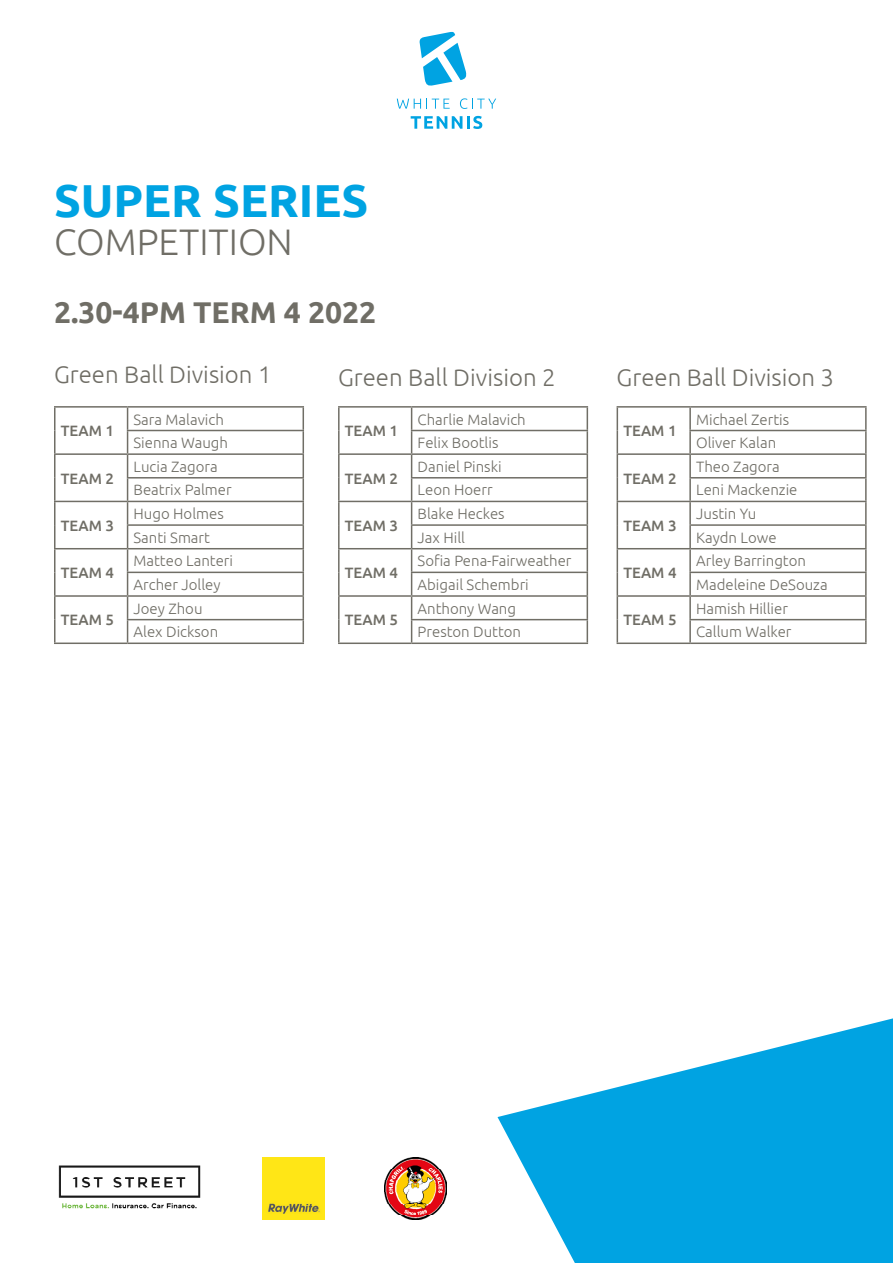
<style>
.page{position:relative;width:893px;height:1263px;background:#fff}
.page>*{position:absolute;margin:0;border:0;box-sizing:border-box;transform-origin:0 0}
.t1{font:700 46.2px "Ubuntu";color:#00a3e2}
.t2{font:300 36.9px "Ubuntu";color:#706e66}
.t3{font:700 30px "Ubuntu";color:#706e66}
.t4{font:300 24px "Ubuntu";color:#706e66}
.t5{font:300 15px "Ubuntu";color:#706e66}
.t6{font:500 15px "Ubuntu";color:#706e66}
</style>
<div class="page">
<svg style="left:497px;top:1018px;width:396px;height:245px;fill:#00a3e2"></svg>
<img style="left:385px;top:1157px;width:62px;height:62px">
<img style="left:262px;top:1157px;width:62px;height:62px">
<img style="left:58px;top:1165px;width:143px;height:44px">
<svg style="left:411px;top:116px;width:71px;height:13px"></svg>
<svg style="left:397px;top:99px;width:53px;height:10px"></svg>
<svg style="left:460px;top:98px;width:36px;height:11px"></svg>
<svg style="left:419px;top:31px;width:48px;height:55px"></svg>
<hr style="left:338px;top:406px;width:74px;height:2px;background:#706e66">
<hr style="left:338px;top:408px;width:2px;height:22px;background:#706e66">
<hr style="left:412px;top:406px;width:176px;height:2px;background:#706e66">
<hr style="left:338px;top:430px;width:2px;height:23px;background:#706e66">
<hr style="left:411px;top:430px;width:177px;height:1px;background:#706e66">
<hr style="left:338px;top:453px;width:74px;height:2px;background:#706e66">
<hr style="left:338px;top:455px;width:2px;height:23px;background:#706e66">
<hr style="left:412px;top:453px;width:176px;height:2px;background:#706e66">
<hr style="left:338px;top:478px;width:2px;height:23px;background:#706e66">
<hr style="left:411px;top:477px;width:177px;height:1px;background:#706e66">
<hr style="left:338px;top:501px;width:74px;height:1px;background:#706e66">
<hr style="left:338px;top:502px;width:2px;height:23px;background:#706e66">
<hr style="left:412px;top:501px;width:176px;height:1px;background:#706e66">
<hr style="left:338px;top:525px;width:2px;height:23px;background:#706e66">
<hr style="left:411px;top:524px;width:177px;height:2px;background:#706e66">
<hr style="left:338px;top:548px;width:74px;height:1px;background:#706e66">
<hr style="left:338px;top:549px;width:2px;height:23px;background:#706e66">
<hr style="left:412px;top:548px;width:176px;height:1px;background:#706e66">
<hr style="left:338px;top:572px;width:2px;height:23px;background:#706e66">
<hr style="left:411px;top:572px;width:177px;height:1px;background:#706e66">
<hr style="left:338px;top:595px;width:74px;height:2px;background:#706e66">
<hr style="left:338px;top:597px;width:2px;height:23px;background:#706e66">
<hr style="left:412px;top:595px;width:176px;height:2px;background:#706e66">
<hr style="left:338px;top:620px;width:2px;height:22px;background:#706e66">
<hr style="left:411px;top:619px;width:177px;height:1px;background:#706e66">
<svg style="left:411px;top:408px;width:1px;height:234px"></svg>
<svg style="left:587px;top:408px;width:1px;height:234px"></svg>
<hr style="left:338px;top:642px;width:74px;height:2px;background:#706e66">
<hr style="left:412px;top:642px;width:176px;height:2px;background:#706e66">
<hr style="left:617px;top:406px;width:73px;height:2px;background:#706e66">
<hr style="left:690px;top:406px;width:177px;height:2px;background:#706e66">
<hr style="left:689px;top:408px;width:2px;height:22px;background:#706e66">
<hr style="left:865px;top:408px;width:2px;height:22px;background:#706e66">
<hr style="left:689px;top:430px;width:178px;height:1px;background:#706e66">
<hr style="left:689px;top:431px;width:2px;height:22px;background:#706e66">
<hr style="left:865px;top:431px;width:2px;height:22px;background:#706e66">
<hr style="left:617px;top:453px;width:73px;height:2px;background:#706e66">
<hr style="left:690px;top:453px;width:177px;height:2px;background:#706e66">
<hr style="left:689px;top:455px;width:2px;height:22px;background:#706e66">
<hr style="left:865px;top:455px;width:2px;height:22px;background:#706e66">
<hr style="left:689px;top:477px;width:178px;height:1px;background:#706e66">
<hr style="left:689px;top:478px;width:2px;height:23px;background:#706e66">
<hr style="left:865px;top:478px;width:2px;height:23px;background:#706e66">
<hr style="left:617px;top:501px;width:73px;height:1px;background:#706e66">
<hr style="left:690px;top:501px;width:177px;height:1px;background:#706e66">
<hr style="left:689px;top:502px;width:2px;height:22px;background:#706e66">
<hr style="left:865px;top:502px;width:2px;height:22px;background:#706e66">
<hr style="left:689px;top:524px;width:178px;height:2px;background:#706e66">
<hr style="left:689px;top:526px;width:2px;height:22px;background:#706e66">
<hr style="left:865px;top:526px;width:2px;height:22px;background:#706e66">
<hr style="left:617px;top:548px;width:73px;height:1px;background:#706e66">
<hr style="left:690px;top:548px;width:177px;height:1px;background:#706e66">
<hr style="left:689px;top:549px;width:2px;height:23px;background:#706e66">
<hr style="left:865px;top:549px;width:2px;height:23px;background:#706e66">
<hr style="left:689px;top:572px;width:178px;height:1px;background:#706e66">
<hr style="left:689px;top:573px;width:2px;height:22px;background:#706e66">
<hr style="left:865px;top:573px;width:2px;height:22px;background:#706e66">
<hr style="left:617px;top:595px;width:73px;height:2px;background:#706e66">
<hr style="left:690px;top:595px;width:177px;height:2px;background:#706e66">
<hr style="left:689px;top:597px;width:2px;height:22px;background:#706e66">
<hr style="left:865px;top:597px;width:2px;height:22px;background:#706e66">
<svg style="left:617px;top:408px;width:1px;height:234px"></svg>
<hr style="left:689px;top:619px;width:178px;height:1px;background:#706e66">
<hr style="left:689px;top:620px;width:2px;height:22px;background:#706e66">
<hr style="left:865px;top:620px;width:2px;height:22px;background:#706e66">
<hr style="left:617px;top:642px;width:73px;height:2px;background:#706e66">
<hr style="left:690px;top:642px;width:177px;height:2px;background:#706e66">
<hr style="left:54px;top:406px;width:74px;height:2px;background:#706e66">
<hr style="left:54px;top:408px;width:2px;height:22px;background:#706e66">
<hr style="left:128px;top:406px;width:176px;height:2px;background:#706e66">
<hr style="left:54px;top:430px;width:2px;height:23px;background:#706e66">
<hr style="left:127px;top:430px;width:177px;height:1px;background:#706e66">
<hr style="left:54px;top:453px;width:74px;height:2px;background:#706e66">
<hr style="left:54px;top:455px;width:2px;height:23px;background:#706e66">
<hr style="left:128px;top:453px;width:176px;height:2px;background:#706e66">
<hr style="left:54px;top:478px;width:2px;height:23px;background:#706e66">
<hr style="left:127px;top:477px;width:177px;height:1px;background:#706e66">
<hr style="left:54px;top:501px;width:74px;height:1px;background:#706e66">
<hr style="left:54px;top:502px;width:2px;height:23px;background:#706e66">
<hr style="left:128px;top:501px;width:176px;height:1px;background:#706e66">
<hr style="left:54px;top:525px;width:2px;height:23px;background:#706e66">
<hr style="left:127px;top:524px;width:177px;height:2px;background:#706e66">
<hr style="left:54px;top:548px;width:74px;height:1px;background:#706e66">
<hr style="left:54px;top:549px;width:2px;height:23px;background:#706e66">
<hr style="left:128px;top:548px;width:176px;height:1px;background:#706e66">
<hr style="left:54px;top:572px;width:2px;height:23px;background:#706e66">
<hr style="left:127px;top:572px;width:177px;height:1px;background:#706e66">
<hr style="left:54px;top:595px;width:74px;height:2px;background:#706e66">
<hr style="left:54px;top:597px;width:2px;height:23px;background:#706e66">
<hr style="left:128px;top:595px;width:176px;height:2px;background:#706e66">
<hr style="left:54px;top:620px;width:2px;height:22px;background:#706e66">
<hr style="left:127px;top:619px;width:177px;height:1px;background:#706e66">
<svg style="left:127px;top:408px;width:1px;height:234px"></svg>
<svg style="left:303px;top:408px;width:1px;height:234px"></svg>
<hr style="left:54px;top:642px;width:74px;height:2px;background:#706e66">
<hr style="left:128px;top:642px;width:176px;height:2px;background:#706e66">
<p class="t1" style="left:54px;top:173px;width:316px">SUPER SERIES</p>
<p class="t2" style="left:54px;top:220px;width:240px">COMPETITION</p>
<p class="t3" style="left:54px;top:294px;width:324px">2.30-4PM TERM 4 2022</p>
<p class="t4" style="left:54px;top:360px;width:219px">Green Ball Division 1</p>
<p class="t4" style="left:338px;top:363px;width:219px">Green Ball Division 2</p>
<p class="t4" style="left:617px;top:363px;width:219px">Green Ball Division 3</p>
<p class="t6" style="left:345px;top:421px;width:55px">TEAM 1</p>
<p class="t5" style="left:134px;top:410px;width:92px">Sara Malavich</p>
<p class="t5" style="left:134px;top:434px;width:96px">Sienna Waugh</p>
<p class="t5" style="left:418px;top:410px;width:110px">Charlie Malavich</p>
<p class="t5" style="left:418px;top:434px;width:82px">Felix Bootlis</p>
<p class="t5" style="left:696px;top:410px;width:95px">Michael Zertis</p>
<p class="t5" style="left:696px;top:434px;width:82px">Oliver Kalan</p>
<p class="t6" style="left:61px;top:421px;width:55px">TEAM 1</p>
<p class="t6" style="left:623px;top:421px;width:55px">TEAM 1</p>
<p class="t6" style="left:61px;top:469px;width:55px">TEAM 2</p>
<p class="t5" style="left:134px;top:457px;width:86px">Lucia Zagora</p>
<p class="t5" style="left:134px;top:481px;width:100px">Beatrix Palmer</p>
<p class="t6" style="left:345px;top:469px;width:55px">TEAM 2</p>
<p class="t5" style="left:418px;top:457px;width:86px">Daniel Pinski</p>
<p class="t5" style="left:418px;top:481px;width:76px">Leon Hoerr</p>
<p class="t6" style="left:623px;top:469px;width:55px">TEAM 2</p>
<p class="t5" style="left:696px;top:457px;width:85px">Theo Zagora</p>
<p class="t5" style="left:696px;top:481px;width:103px">Leni Mackenzie</p>
<p class="t6" style="left:61px;top:516px;width:55px">TEAM 3</p>
<p class="t5" style="left:134px;top:505px;width:92px">Hugo Holmes</p>
<p class="t5" style="left:134px;top:528px;width:78px">Santi Smart</p>
<p class="t6" style="left:345px;top:516px;width:55px">TEAM 3</p>
<p class="t5" style="left:418px;top:505px;width:89px">Blake Heckes</p>
<p class="t5" style="left:418px;top:528px;width:49px">Jax Hill</p>
<p class="t6" style="left:623px;top:516px;width:55px">TEAM 3</p>
<p class="t5" style="left:696px;top:505px;width:62px">Justin Yu</p>
<p class="t5" style="left:696px;top:528px;width:82px">Kaydn Lowe</p>
<p class="t6" style="left:61px;top:563px;width:55px">TEAM 4</p>
<p class="t5" style="left:134px;top:552px;width:101px">Matteo Lanteri</p>
<p class="t5" style="left:134px;top:576px;width:88px">Archer Jolley</p>
<p class="t6" style="left:345px;top:563px;width:55px">TEAM 4</p>
<p class="t5" style="left:418px;top:552px;width:155px">Sofia Pena-Fairweather</p>
<p class="t5" style="left:418px;top:576px;width:113px">Abigail Schembri</p>
<p class="t6" style="left:623px;top:563px;width:55px">TEAM 4</p>
<p class="t5" style="left:696px;top:552px;width:111px">Arley Barrington</p>
<p class="t5" style="left:696px;top:576px;width:133px">Madeleine DeSouza</p>
<p class="t6" style="left:61px;top:611px;width:55px">TEAM 5</p>
<p class="t5" style="left:134px;top:599px;width:70px">Joey Zhou</p>
<p class="t5" style="left:134px;top:623px;width:86px">Alex Dickson</p>
<p class="t6" style="left:345px;top:611px;width:55px">TEAM 5</p>
<p class="t5" style="left:418px;top:599px;width:100px">Anthony Wang</p>
<p class="t5" style="left:418px;top:623px;width:105px">Preston Dutton</p>
<p class="t6" style="left:623px;top:611px;width:55px">TEAM 5</p>
<p class="t5" style="left:696px;top:599px;width:93px">Hamish Hillier</p>
<p class="t5" style="left:696px;top:623px;width:97px">Callum Walker</p>
</div>
